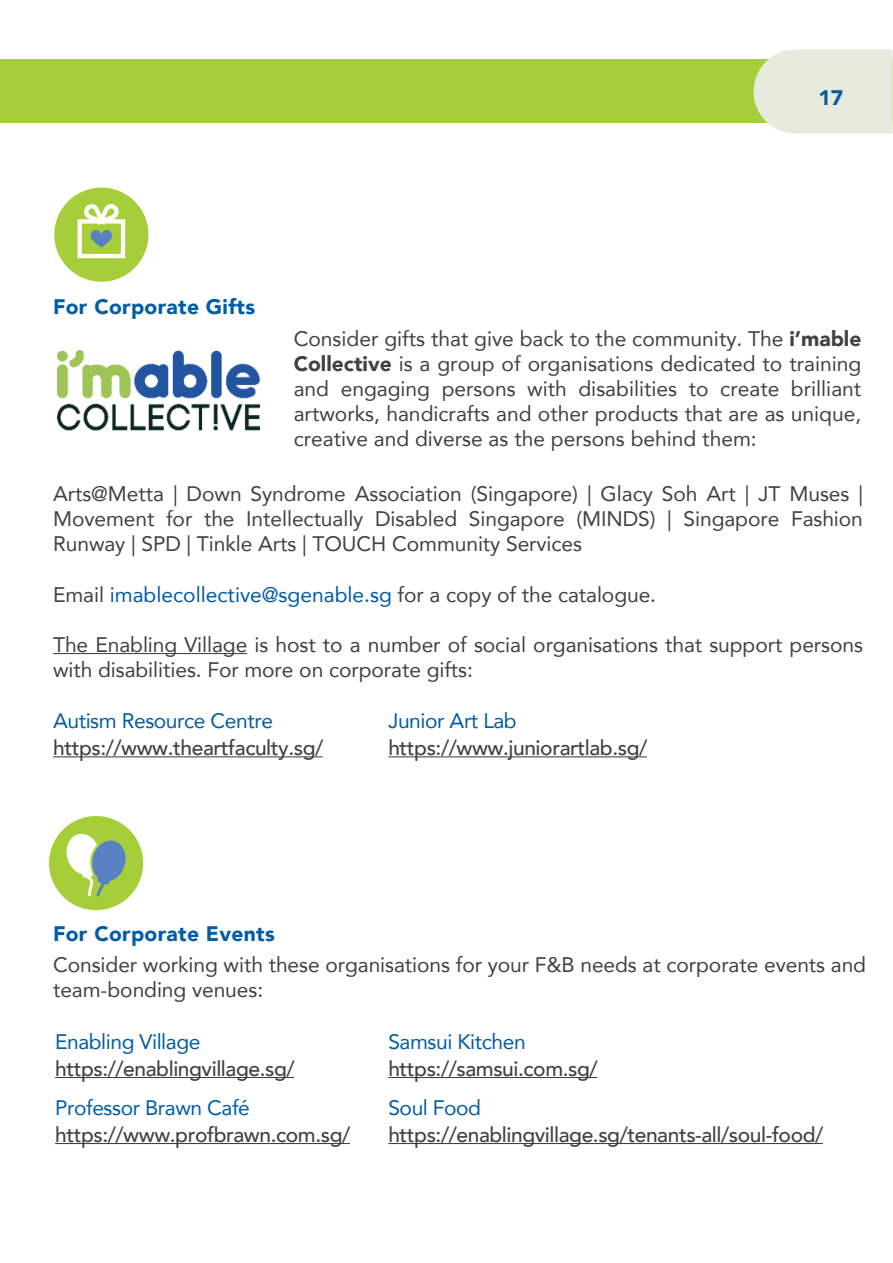
<style>
.page{position:relative;width:893px;height:1263px;background:#fff}
.page>*{position:absolute;margin:0;border:0;box-sizing:border-box;transform-origin:0 0}
.t1{font:21px/25.2px "Avenir";letter-spacing:-.005em;color:#414042}
.t2{font:500 21px "Avenir";letter-spacing:-.02em;color:#424142}
.t3{font:21px "Avenir";letter-spacing:-.02em;color:#005ca4}
.t4{font:900 21px "Avenir";letter-spacing:.015em;color:#005ca4}
.t5{font:900 21px "Avenir";color:#005ba3}
.s1{font-weight:900}
.s2{color:#005aa3}
</style>
<div class="page">
<div style="left:0;top:60px;width:893px;height:63px;background:#a5ce3a"></div>
<svg style="left:754px;top:49px;width:139px;height:85px;background:#e5ebda"></svg>
<div style="left:49px;top:816px;width:94px;height:94px;background:#a6ce39;border-radius:50%"></div>
<svg style="left:67px;top:833px;width:59px;height:63px"></svg>
<hr style="left:55px;top:1077px;width:239px;height:1px;background:#424142">
<hr style="left:55px;top:1143px;width:295px;height:1px;background:#424142">
<hr style="left:388px;top:1077px;width:209px;height:1px;background:#424142">
<hr style="left:388px;top:1143px;width:435px;height:1px;background:#424142">
<hr style="left:53px;top:756px;width:270px;height:1px;background:#424142">
<hr style="left:388px;top:756px;width:259px;height:1px;background:#424142">
<div style="left:54px;top:188px;width:94px;height:94px;background:#a6ce39;border-radius:50%"></div>
<svg style="left:78px;top:204px;width:47px;height:54px"></svg>
<img style="left:57px;top:349px;width:204px;height:82px">
<hr style="left:53px;top:653px;width:194px;height:1px;background:#414042">
<p class="t4" style="left:53px;top:289px;width:203px">For Corporate Gifts</p>
<p class="t5" style="left:818px;top:80px;width:26px">17</p>
<p class="t1" style="left:294px;top:325px;width:569px;text-align:justify">Consider gifts that give back to the community. The <span class="s1">i’mable Collective</span> is a group of organisations dedicated to training and engaging persons with disabilities to create brilliant artworks, handicrafts and other products that are as unique, creative and diverse as the persons behind them:</p>
<p class="t1" style="left:53px;top:480px;width:811px;text-align:justify">Arts@Metta | Down Syndrome Association (Singapore) | Glacy Soh Art | JT Muses | Movement for the Intellectually Disabled Singapore (MINDS) | Singapore Fashion Runway | SPD | Tinkle Arts | TOUCH Community Services</p>
<p class="t1" style="left:53px;top:581px;width:605px">Email <span class="s2">imablecollective@sgenable.sg</span> for a copy of the catalogue.</p>
<p class="t1" style="left:53px;top:631px;width:811px">The Enabling Village is host to a number of social organisations that support persons with disabilities. For more on corporate gifts:</p>
<p class="t3" style="left:53px;top:704px;width:221px">Autism Resource Centre</p>
<p class="t2" style="left:53px;top:730px;width:272px">https://www.theartfaculty.sg/</p>
<p class="t3" style="left:388px;top:704px;width:130px">Junior Art Lab</p>
<p class="t2" style="left:388px;top:730px;width:260px">https://www.juniorartlab.sg/</p>
<p class="t4" style="left:53px;top:916px;width:223px">For Corporate Events</p>
<p class="t1" style="left:53px;top:951px;width:814px">Consider working with these organisations for your F&amp;B needs at corporate events and team-bonding venues:</p>
<p class="t3" style="left:55px;top:1025px;width:147px">Enabling Village</p>
<p class="t2" style="left:55px;top:1050px;width:241px">https://enablingvillage.sg/</p>
<p class="t3" style="left:55px;top:1091px;width:196px">Professor Brawn Café</p>
<p class="t2" style="left:55px;top:1116px;width:297px">https://www.profbrawn.com.sg/</p>
<p class="t3" style="left:388px;top:1025px;width:139px">Samsui Kitchen</p>
<p class="t2" style="left:388px;top:1050px;width:211px">https://samsui.com.sg/</p>
<p class="t3" style="left:388px;top:1091px;width:94px">Soul Food</p>
<p class="t2" style="left:388px;top:1116px;width:436px">https://enablingvillage.sg/tenants-all/soul-food/</p>
</div>
